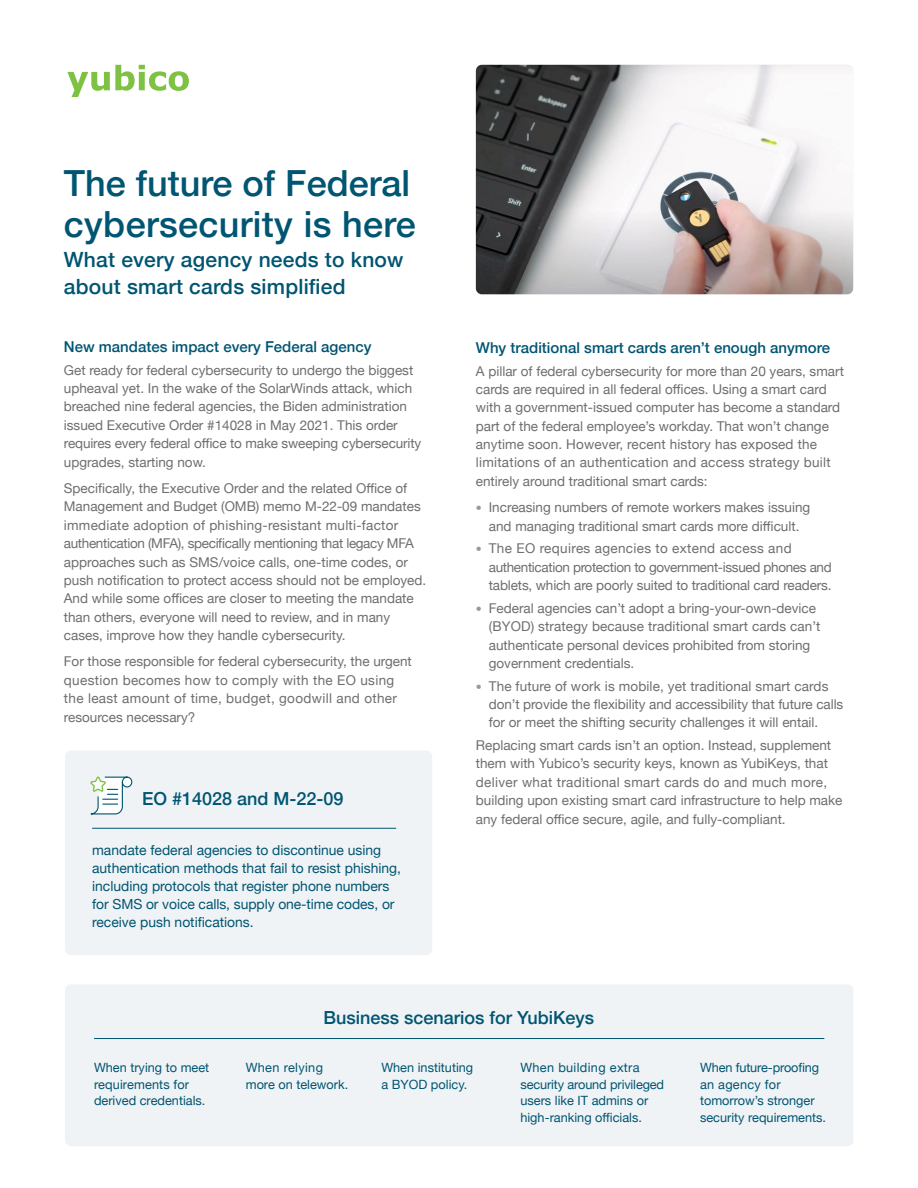
<style>
.page{position:relative;width:918px;height:1188px;background:#fff}
.page>*{position:absolute;margin:0;border:0;box-sizing:border-box;transform-origin:0 0}
.t1{font:500 36px/40.5px "Helvetica Neue";letter-spacing:.005em;color:#005572}
.t2{font:500 21px/27px "Helvetica Neue";letter-spacing:.01em;color:#005572}
.t3{font:500 18px "Helvetica Neue";color:#005572}
.t4{font:500 15px "Helvetica Neue";color:#005572}
.t5{font:13.8px/18px "Helvetica Neue";color:#005572}
.t6{font:13.5px/18.3px "Helvetica Neue";color:#6d6e71}
.t7{font:13.5px/18.3px "Helvetica Neue";letter-spacing:.025em;color:#6d6e71}
.t8{font:12.75px/16.5px "Helvetica Neue";color:#005572}
.s1{font-weight:100;font-size:12px;color:#95979a}
</style>
<div class="page">
<img style="left:476px;top:65px;width:377px;height:229px">
<div style="left:65px;top:984px;width:788px;height:162px;background:#f0f3f5;border-radius:6px"></div>
<hr style="left:94px;top:1038px;width:730px;height:1px;background:#005572">
<div style="left:65px;top:751px;width:367px;height:204px;background:#f0f3f5;border-radius:6px"></div>
<svg style="left:90px;top:776px;width:43px;height:39px"></svg>
<hr style="left:92px;top:828px;width:304px;height:1px;background:#005572">
<svg style="left:67px;top:65px;width:122px;height:32px"></svg>
<h1 class="t1" style="left:64px;top:160px;width:354px">The future of Federal cybersecurity is here</h1>
<h2 class="t2" style="left:64px;top:244px;width:341px">What every agency needs to know about smart cards simplified</h2>
<p class="t4" style="left:64px;top:335px;width:309px">New mandates impact every Federal agency</p>
<p class="t6" style="left:64px;top:362px;width:359px">Get ready for federal cybersecurity to undergo the biggest upheaval yet. In the wake of the SolarWinds attack, which breached nine federal agencies, the Biden administration issued Executive Order #14028 in May 2021. This order requires every federal office to make sweeping cybersecurity upgrades, starting now.</p>
<p class="t6" style="left:64px;top:480px;width:364px">Specifically, the Executive Order and the related Office of Management and Budget (OMB) memo M-22-09 mandates immediate adoption of phishing-resistant multi-factor authentication (MFA), specifically mentioning that legacy MFA approaches such as SMS/voice calls, one-time codes, or push notification to protect access should not be employed.<br>And while some offices are closer to meeting the mandate than others, everyone will need to review, and in many cases, improve how they handle cybersecurity.</p>
<p class="t7" style="left:64px;top:653px;width:349px">For those responsible for federal cybersecurity, the urgent question becomes how to comply with the EO using the least amount of time, budget, goodwill and other resources necessary?</p>
<h3 class="t3" style="left:142px;top:784px;width:203px">EO #14028 and M-22-09</h3>
<p class="t5" style="left:92px;top:842px;width:310px">mandate federal agencies to discontinue using authentication methods that fail to resist phishing, including protocols that register phone numbers for SMS or voice calls, supply one-time codes, or receive push notifications.</p>
<p class="t4" style="left:476px;top:336px;width:356px">Why traditional smart cards aren’t enough anymore</p>
<p class="t6" style="left:476px;top:362px;width:370px">A pillar of federal cybersecurity for more than 20 years, smart cards are required in all federal offices. Using a smart card with a government-issued computer has become a standard part of the federal employee’s workday. That won’t change anytime soon. However, recent history has exposed the limitations of an authentication and access strategy built entirely around traditional smart cards:</p>
<p class="t6" style="left:476px;top:499px;width:336px;text-align:center"><span class="s1">•</span> Increasing numbers of remote workers makes issuing and managing traditional smart cards more difficult.</p>
<p class="t6" style="left:489px;top:540px;width:344px;text-indent:-13px"><span class="s1">•</span> The EO requires agencies to extend access and authentication protection to government-issued phones and tablets, which are poorly suited to traditional card readers.</p>
<p class="t6" style="left:489px;top:600px;width:333px;text-indent:-13px"><span class="s1">•</span> Federal agencies can’t adopt a bring-your-own-device (BYOD) strategy because traditional smart cards can’t authenticate personal devices prohibited from storing government credentials.</p>
<p class="t6" style="left:489px;top:677px;width:356px;text-indent:-13px"><span class="s1">•</span> The future of work is mobile, yet traditional smart cards don’t provide the flexibility and accessibility that future calls for or meet the shifting security challenges it will entail.</p>
<p class="t6" style="left:476px;top:737px;width:368px">Replacing smart cards isn’t an option. Instead, supplement them with Yubico’s security keys, known as YubiKeys, that deliver what traditional smart cards do and much more, building upon existing smart card infrastructure to help make any federal office secure, agile, and fully-compliant.</p>
<p class="t8" style="left:94px;top:1060px;width:117px">When trying to meet requirements for derived credentials.</p>
<h3 class="t3" style="left:323px;top:1003px;width:272px">Business scenarios for YubiKeys</h3>
<p class="t8" style="left:246px;top:1060px;width:104px">When relying more on telework.</p>
<p class="t8" style="left:381px;top:1060px;width:93px">When instituting a BYOD policy.</p>
<p class="t8" style="left:520px;top:1060px;width:145px">When building extra security around privileged users like IT admins or high-ranking officials.</p>
<p class="t8" style="left:700px;top:1060px;width:128px">When future-proofing an agency for tomorrow’s stronger security requirements.</p>
</div>
